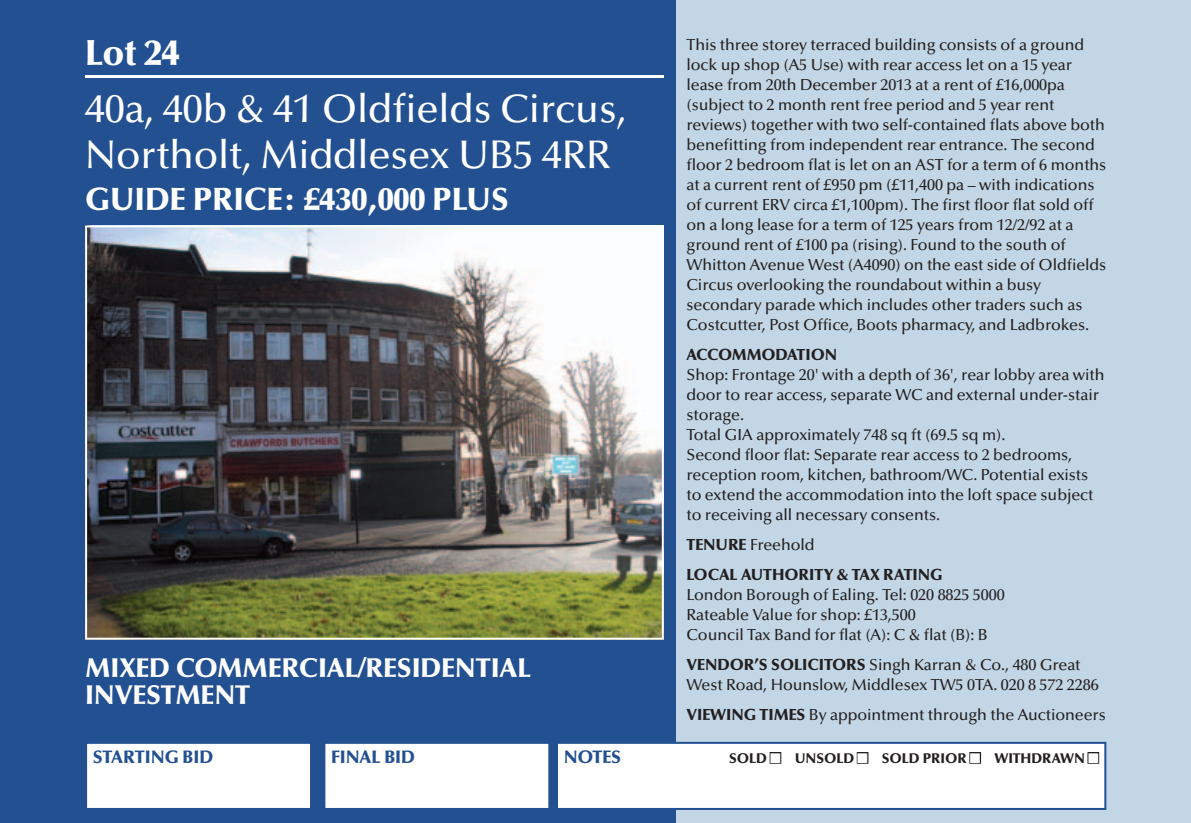
<style>
.page{position:relative;width:1191px;height:823px;background:#fff}
.page>*{position:absolute;margin:0;border:0;box-sizing:border-box;transform-origin:0 0}
.t1{font:500 40px/46px "Optima LT Std";letter-spacing:-.005em;color:#fff}
.t2{font:900 36px "Optima LT Std";color:#fff}
.t3{font:900 32px "Optima LT Std";letter-spacing:-.005em;color:#fff}
.t4{font:900 27px/27px "Optima LT Std";letter-spacing:-.005em;color:#fff}
.t5{font:900 18px "Optima LT Std";letter-spacing:-.005em;color:#225091}
.t6{font:500 16px/20px "Optima LT Std";letter-spacing:-.005em;color:#231f20}
.t7{font:900 16px/30px "Optima LT Std";letter-spacing:-.005em;color:#231f20}
.t8{font:900 16px "Optima LT Std";letter-spacing:-.03em;color:#231f20}
.t9{font:900 14px "Optima LT Std";letter-spacing:-.005em;color:#231f20}
.s1{font-weight:500}
.s2{font-weight:900}
.s3{color:#fff}
</style>
<div class="page">
<div style="left:0;top:0;width:1190px;height:822px;background:#c2d6e5"></div>
<div style="left:0;top:0;width:675px;height:822px;background:#225091"></div>
<hr style="left:85px;top:76px;width:578px;height:2px;background:#fff">
<img style="left:85px;top:225px;width:578px;height:414px">
<div style="left:87px;top:743px;width:223px;height:65px;background:#fff"></div>
<div style="left:325px;top:743px;width:224px;height:65px;background:#fff"></div>
<svg style="left:558px;top:741px;width:548px;height:68px;background:#f1f3f7"></svg>
<h2 class="t2" style="left:85px;top:31px;width:96px">Lot 24</h2>
<h1 class="t1" style="left:85px;top:86px;width:543px">40a, 40b &amp; 41 Oldfields Circus,<br>Northolt, Middlesex UB5 4RR</h1>
<h3 class="t3" style="left:85px;top:180px;width:425px">GUIDE PRICE: £430,000 PLUS</h3>
<h3 class="t4" style="left:85px;top:654px;width:447px">MIXED COMMERCIAL/RESIDENTIAL<br>INVESTMENT</h3>
<p class="t6" style="left:686px;top:35px;width:421px">This three storey terraced building consists of a ground lock up shop (A5 Use) with rear access let on a 15 year lease from 20th December 2013 at a rent of £16,000pa (subject to 2 month rent free period and 5 year rent reviews) together with two self-contained flats above both benefitting from independent rear entrance. The second floor 2 bedroom flat is let on an AST for a term of 6 months at a current rent of £950 pm (£11,400 pa – with indications of current ERV circa £1,100pm). The first floor flat sold off on a long lease for a term of 125 years from 12/2/92 at a ground rent of £100 pa (rising). Found to the south of Whitton Avenue West (A4090) on the east side of Oldfields Circus overlooking the roundabout within a busy secondary parade which includes other traders such as Costcutter, Post Office, Boots pharmacy, and Ladbrokes.</p>
<p class="t8" style="left:686px;top:345px;width:152px">ACCOMMODATION</p>
<p class="t6" style="left:686px;top:365px;width:419px">Shop: Frontage 20' with a depth of 36', rear lobby area with door to rear access, separate WC and external under-stair storage.<br>Total GIA approximately 748 sq ft (69.5 sq m).<br>Second floor flat: Separate rear access to 2 bedrooms, reception room, kitchen, bathroom/WC. Potential exists to extend the accommodation into the loft space subject to receiving all necessary consents.</p>
<p class="t7" style="left:686px;top:529px;width:257px">TENURE <span class="s1">Freehold<br></span>LOCAL AUTHORITY &amp; TAX RATING</p>
<p class="t6" style="left:686px;top:585px;width:319px">London Borough of Ealing. Tel: 020 8825 5000<br>Rateable Value for shop: £13,500<br>Council Tax Band for flat (A): C &amp; flat (B): B</p>
<p class="t6" style="left:686px;top:655px;width:413px"><span class="s2">VENDOR’S SOLICITORS</span> Singh Karran &amp; Co., 480 Great<br>West Road, Hounslow, Middlesex TW5 0TA. 020 8 572 2286</p>
<p class="t6" style="left:686px;top:704px;width:420px"><span class="s2">VIEWING TIMES</span> By appointment through the Auctioneers</p>
<p class="t5" style="left:93px;top:745px;width:122px">STARTING BID</p>
<p class="t5" style="left:331px;top:745px;width:86px">FINAL BID</p>
<p class="t5" style="left:563px;top:745px;width:59px">NOTES</p>
<p class="t9" style="left:729px;top:749px;width:371px">SOLD <span class="s3">■</span> UNSOLD <span class="s3">■</span> SOLD PRIOR <span class="s3">■</span> WITHDRAWN <span class="s3">■</span></p>
</div>
